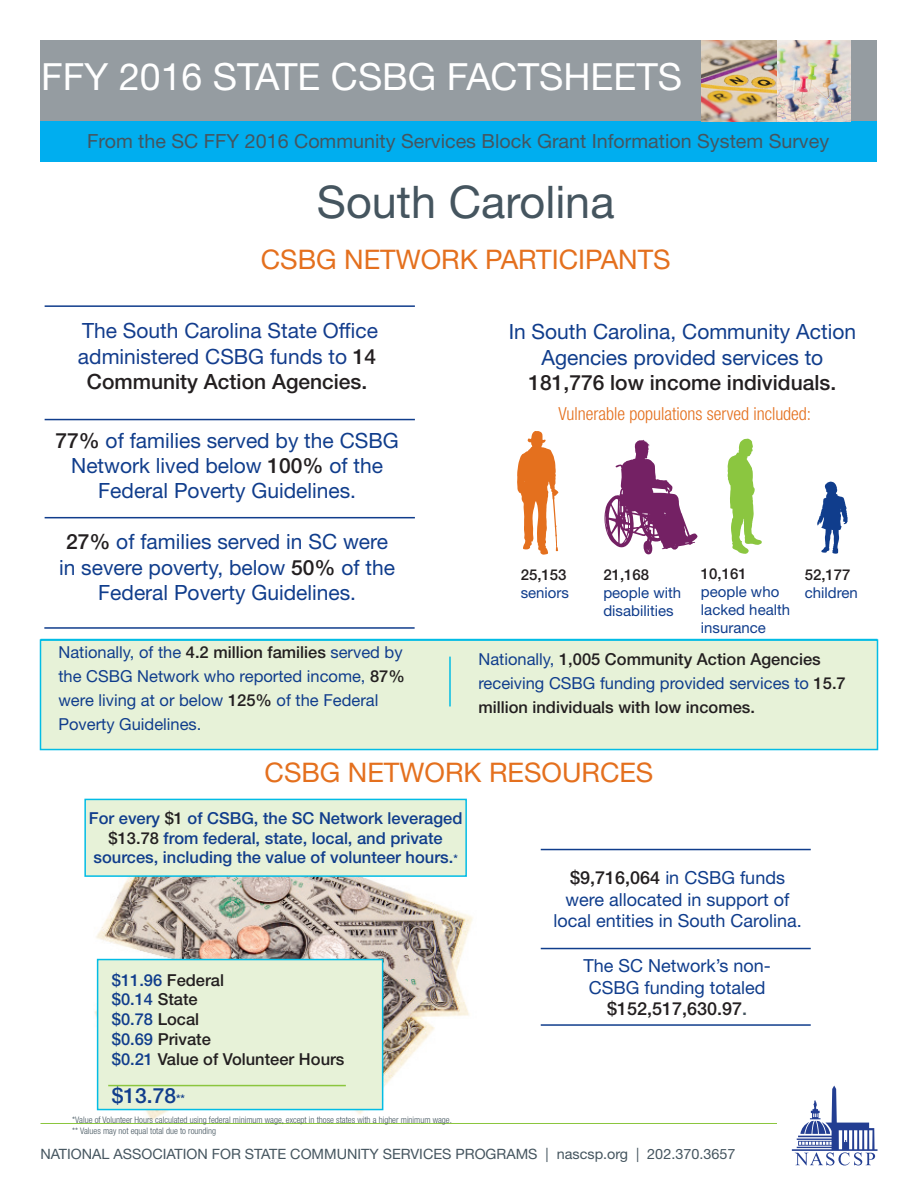
<style>
.page{position:relative;width:918px;height:1188px;background:#fff}
.page>*{position:absolute;margin:0;border:0;box-sizing:border-box;transform-origin:0 0}
.t1{font:45px "Helvetica Neue LT Std";color:#45555f}
.t2{font:37.5px "Helvetica Neue LT Std";color:#fff}
.headline_1{font:27px "Helvetica Neue LT Std";color:#e4701e}
.t3{font:21px/25.2px "Helvetica Neue LT Std";color:#103d8c;text-align:center}
.t4{font:21px/25.2px "Helvetica Neue LT Std";color:#133d8d;text-align:center}
.t5{font:500 21px "Helvetica Neue LT Std";color:#231f20}
.t6{font:500 21px "Helvetica Neue LT Std";color:#103d8c}
.t7{font:19.5px "Helvetica Neue LT Std";color:#45555f}
.t8{font:18px/21.6px "Helvetica Neue LT Std";color:#103d8c;text-align:center}
.t9{font:300 condensed 18px "Helvetica Neue LT Std";color:#e4701e}
.t10{font:500 16.5px/24px "Helvetica Neue LT Std";color:#231f20}
.t11{font:500 16.5px/19.8px "Helvetica Neue LT Std";color:#103d8c;text-align:center}
.t12{font:16.5px/24px "Helvetica Neue LT Std";color:#103d8c}
.t13{font:15px/18px "Helvetica Neue LT Std";color:#103d8c}
.t14{font:500 15px "Helvetica Neue LT Std";color:#231f20}
.t15{font:14.25px "Helvetica Neue LT Std";color:#45555f}
.t16{font:300 condensed 9px "Helvetica Neue LT Std";color:#45555f}
.s1{font-weight:500;color:#231f20}
.s2{font-weight:400;color:#103d8c}
.s3{color:#231f20}
.s4{font-size:12px}
.s5{color:#103d8c}
.s6{font-weight:500;color:#455560}
</style>
<div class="page">
<div style="left:40px;top:639px;width:838px;height:111px;background:#e7f2d8;border:2px solid #02bce5"></div>
<hr style="left:40px;top:639px;width:837px;height:1px;background:#02bce5">
<hr style="left:449px;top:657px;width:2px;height:49px;background:#02bce5">
<div style="left:40px;top:122px;width:838px;height:40px;background:#00aeef"></div>
<svg style="left:792px;top:1086px;width:86px;height:79px"></svg>
<div style="left:40px;top:40px;width:810px;height:82px;background:#959ca1"></div>
<div style="left:850px;top:40px;width:28px;height:82px;background:#959ca1"></div>
<img style="left:702px;top:40px;width:148px;height:82px">
<hr style="left:45px;top:305px;width:370px;height:2px;background:#103d8c">
<hr style="left:541px;top:1024px;width:270px;height:2px;background:#103d8c">
<hr style="left:541px;top:948px;width:270px;height:1px;background:#103d8c">
<hr style="left:541px;top:849px;width:270px;height:1px;background:#103d8c">
<img style="left:94px;top:877px;width:379px;height:244px">
<div style="left:98px;top:960px;width:285px;height:150px;background:#e7f2d8"></div>
<div style="left:97px;top:959px;width:286px;height:151px;border:2px solid #02bce5"></div>
<hr style="left:108px;top:1085px;width:238px;height:1px;background:#8bc63e">
<div style="left:85px;top:799px;width:381px;height:77px;background:#e7f2d8"></div>
<div style="left:84px;top:799px;width:383px;height:78px;border:2px solid #02bce5"></div>
<hr style="left:40px;top:1123px;width:737px;height:1px;background:#8bc63e">
<hr style="left:44px;top:627px;width:371px;height:2px;background:#103d8c">
<hr style="left:45px;top:419px;width:370px;height:1px;background:#103d8c">
<hr style="left:45px;top:517px;width:370px;height:1px;background:#103d8c">
<svg style="left:604px;top:440px;width:94px;height:115px"></svg>
<svg style="left:517px;top:431px;width:41px;height:124px"></svg>
<svg style="left:728px;top:439px;width:34px;height:115px"></svg>
<svg style="left:817px;top:481px;width:31px;height:73px"></svg>
<p class="t2" style="left:41px;top:54px;width:643px">FFY 2016 STATE CSBG FACTSHEETS</p>
<p class="t7" style="left:87px;top:129px;width:744px">From the SC FFY 2016 Community Services Block Grant Information System Survey</p>
<p class="t1" style="left:317px;top:175px;width:299px">South Carolina</p>
<p class="headline_1" style="left:261px;top:243px;width:411px">CSBG NETWORK PARTICIPANTS</p>
<p class="t4" style="left:78px;top:318px;width:302px">The South Carolina State Office administered CSBG funds to <span class="s1">14<br>Community Action Agencies.</span></p>
<p class="t3" style="left:55px;top:428px;width:345px"><span class="s1">77%</span> of families served by the CSBG<br>Network lived below <span class="s1">100%</span> of the<br>Federal Poverty Guidelines.</p>
<p class="t3" style="left:59px;top:529px;width:338px"><span class="s1">27%</span> of families served in SC were in severe poverty, below <span class="s1">50%</span> of the<br>Federal Poverty Guidelines.</p>
<p class="t3" style="left:509px;top:319px;width:349px">In South Carolina, Community Action<br>Agencies provided services to</p>
<p class="t5" style="left:529px;top:370px;width:309px">181,776 low income individuals.</p>
<p class="t9" style="left:559px;top:403px;width:254px">Vulnerable populations served included:</p>
<p class="t14" style="left:521px;top:566px;width:47px">25,153</p>
<p class="t13" style="left:521px;top:583px;width:50px">seniors</p>
<p class="t14" style="left:603px;top:566px;width:47px">21,168</p>
<p class="t13" style="left:603px;top:583px;width:79px">people with disabilities</p>
<p class="t14" style="left:701px;top:565px;width:47px">10,161</p>
<p class="t13" style="left:701px;top:583px;width:91px">people who lacked health insurance</p>
<p class="t14" style="left:805px;top:566px;width:47px">52,177</p>
<p class="t13" style="left:805px;top:583px;width:55px">children</p>
<p class="t12" style="left:58px;top:640px;width:348px">Nationally, of the <span class="s1">4.2 million families</span> served by the CSBG Network who reported income, <span class="s1">87% </span>were living at or below <span class="s1">125%</span> of the Federal Poverty Guidelines.</p>
<p class="t10" style="left:478px;top:647px;width:369px"><span class="s2">Nationally,</span> 1,005 Community Action Agencies <span class="s2">receiving CSBG funding provided services to</span> 15.7 million individuals with low incomes.</p>
<p class="headline_1" style="left:265px;top:756px;width:390px">CSBG NETWORK RESOURCES</p>
<p class="t11" style="left:89px;top:808px;width:375px">For every <span class="s3">$1</span> of CSBG, the SC Network leveraged <span class="s3">$13.78</span> from federal, state, local, and private sources, including the value of volunteer hours.<span class="s4">*</span></p>
<p class="t10" style="left:112px;top:968px;width:114px"><span class="s5">$11.96</span> Federal</p>
<p class="t11" style="left:112px;top:989px;width:87px">$0.14 <span class="s3">State</span></p>
<p class="t11" style="left:112px;top:1009px;width:89px">$0.78 <span class="s3">Local</span></p>
<p class="t10" style="left:112px;top:1027px;width:101px"><span class="s5">$0.69</span> Private</p>
<p class="t10" style="left:112px;top:1047px;width:234px"><span class="s5">$0.21</span> Value of Volunteer Hours</p>
<p class="t6" style="left:112px;top:1083px;width:75px">$13.78<span class="s4">**</span></p>
<p class="t16" style="left:72px;top:1115px;width:381px">*Value of Volunteer Hours calculated using federal minimum wage, except in those states with a higher minimum wage.</p>
<p class="t16" style="left:72px;top:1126px;width:145px">** Values may not equal total due to rounding</p>
<p class="t8" style="left:553px;top:867px;width:250px"><span class="s1">$9,716,064</span> in CSBG funds were allocated in support of local entities in South Carolina.</p>
<p class="t8" style="left:584px;top:955px;width:189px">The SC Network’s non-<br>CSBG funding totaled <span class="s1">$152,517,630.97</span><span class="s6">.</span></p>
<p class="t15" style="left:40px;top:1146px;width:696px">NATIONAL ASSOCIATION FOR STATE COMMUNITY SERVICES PROGRAMS | nascsp.org | 202.370.3657</p>
</div>
